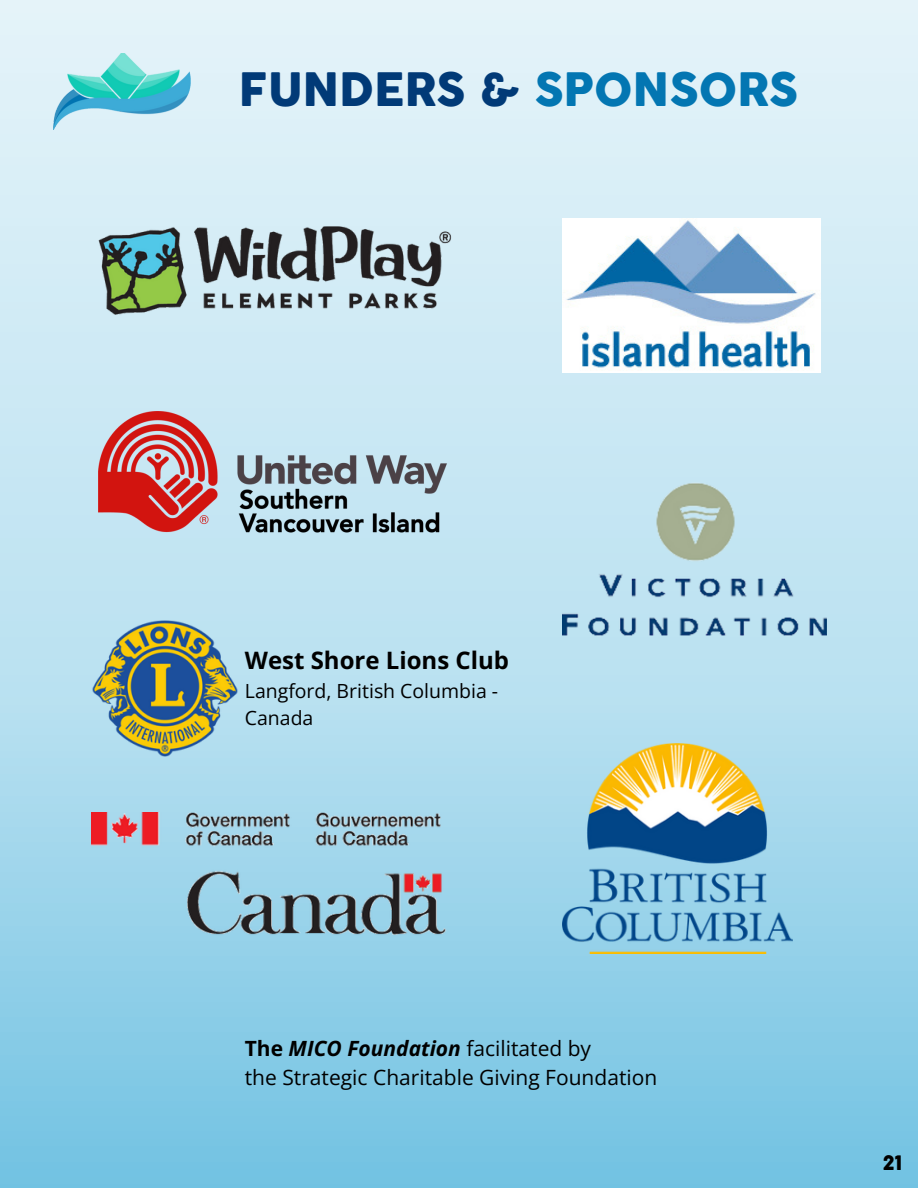
<style>
.page{position:relative;width:918px;height:1188px;background:#fff}
.page>*{position:absolute;margin:0;border:0;box-sizing:border-box;transform-origin:0 0}
.t1{font:45px "COCOGOOSE";color:#013a77}
.t2{font:700 24px "Open Sans";color:#000}
.t3{font:21px/29.2px "Open Sans";color:#000}
.t4{font:19.5px/27px "Open Sans";color:#000}
.t5{font:19.5px "COCOGOOSE";color:#000}
.s1{color:#0376b2}
.s2{font-weight:700}
.s3{font-weight:700;font-style:italic}
</style>
<div class="page">
<div style="left:0;top:0;width:918px;height:1188px;background:linear-gradient(to bottom,#eff8fb,#7fc8e5)"></div>
<img style="left:53px;top:54px;width:138px;height:75px">
<img style="left:563px;top:430px;width:263px;height:256px">
<img style="left:563px;top:744px;width:229px;height:209px">
<img style="left:563px;top:218px;width:257px;height:154px">
<img style="left:92px;top:212px;width:367px;height:116px">
<img style="left:99px;top:412px;width:367px;height:152px">
<img style="left:92px;top:813px;width:360px;height:123px">
<img style="left:92px;top:620px;width:146px;height:136px">
<p class="t1" style="left:239px;top:59px;width:561px">FUNDERS &amp; <span class="s1">SPONSORS</span></p>
<p class="t2" style="left:245px;top:644px;width:266px">West Shore Lions Club</p>
<p class="t4" style="left:245px;top:676px;width:255px">Langford, British Columbia -<br>Canada</p>
<p class="t3" style="left:245px;top:1033px;width:414px"><span class="s2">The</span> <span class="s3">MICO Foundation</span> facilitated by<br>the Strategic Charitable Giving Foundation</p>
<p class="t5" style="left:882px;top:1150px;width:21px">21</p>
</div>
